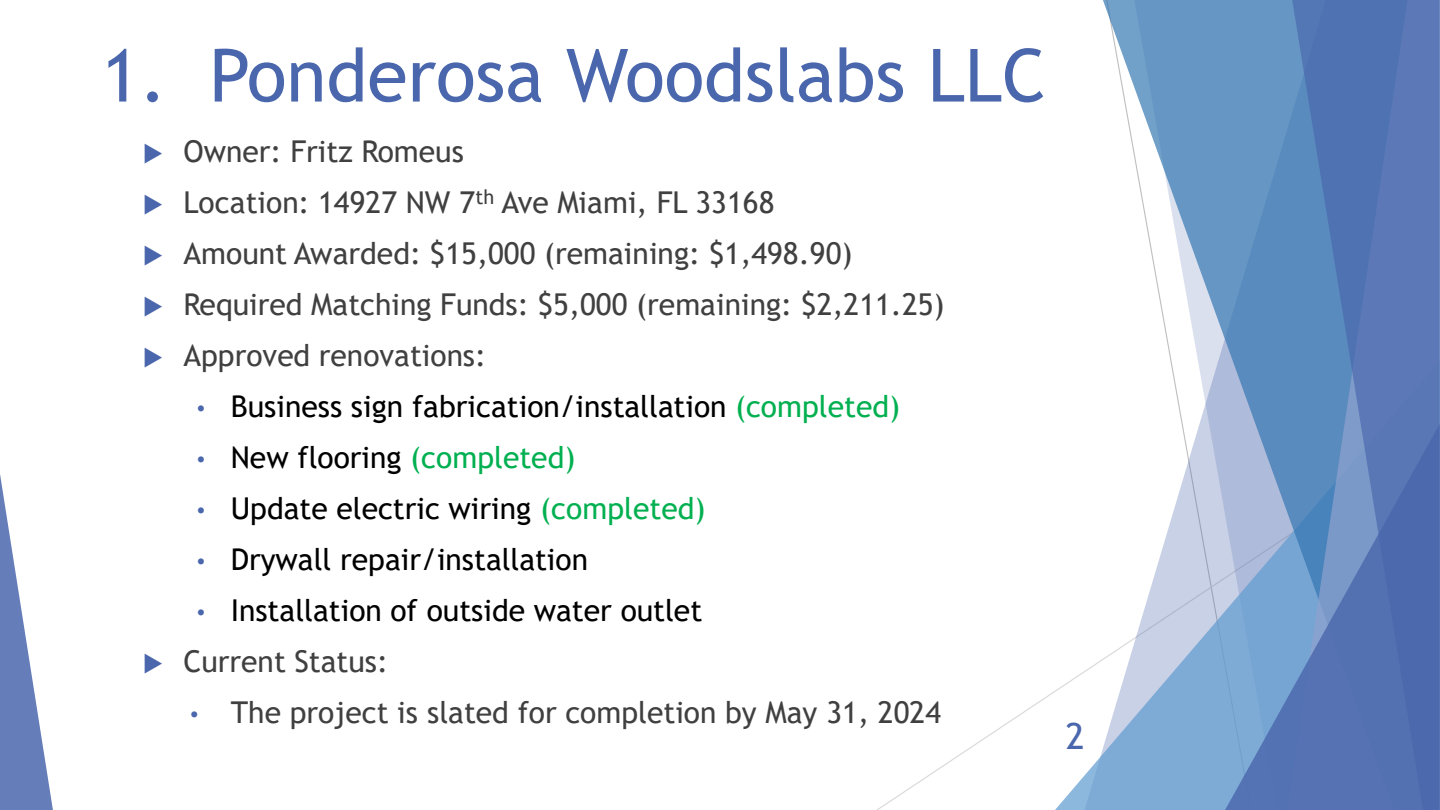
<style>
.page{position:relative;width:1440px;height:810px;background:#fff}
.page>*{position:absolute;margin:0;border:0;box-sizing:border-box;transform-origin:0 0}
.t1{font:73.5px "Trebuchet MS";color:#4a66ac}
.t2{font:36px "Trebuchet MS";color:#4a66ac}
.t3{font:30.15px "Trebuchet MS";color:#000}
.t4{font:30.15px "Trebuchet MS";color:#404040}
.t5{font:30px "Trebuchet MS";color:#404040}
.t6{font:30px "Trebuchet MS";color:#000}
.s1{color:#4a66ac}
.s2{font-family:"Arial";font-size:24px;color:#4a66ac}
.s3{color:#00b050}
</style>
<div class="page">
<svg style="left:1055px;top:659px;width:47px;height:151px"></svg>
<svg style="left:1102px;top:0;width:185px;height:810px"></svg>
<svg style="left:1292px;top:0;width:148px;height:424px;background:#577bb6"></svg>
<svg style="left:1225px;top:424px;width:215px;height:386px;background:#6687be"></svg>
<svg style="left:0;top:474px;width:53px;height:336px"></svg>
<p class="t1" style="left:101px;top:33px;width:946px">1. Ponderosa Woodslabs LLC</p>
<p class="t5" style="left:143px;top:134px;width:322px"><span class="s1">◆</span> Owner: Fritz Romeus</p>
<p class="t5" style="left:143px;top:185px;width:633px"><span class="s1">◆</span> Location: 14927 NW 7<sup>th</sup> Ave Miami, FL 33168</p>
<p class="t4" style="left:143px;top:236px;width:711px"><span class="s1">◆</span> Amount Awarded: $15,000 (remaining: $1,498.90)</p>
<p class="t5" style="left:143px;top:287px;width:803px"><span class="s1">◆</span> Required Matching Funds: $5,000 (remaining: $2,211.25)</p>
<p class="t5" style="left:143px;top:338px;width:345px"><span class="s1">◆</span> Approved renovations:</p>
<p class="t3" style="left:197px;top:389px;width:705px"><span class="s2">•</span> Business sign fabrication/installation <span class="s3">(completed)</span></p>
<p class="t6" style="left:197px;top:440px;width:380px"><span class="s2">•</span> New flooring <span class="s3">(completed)</span></p>
<p class="t6" style="left:197px;top:491px;width:510px"><span class="s2">•</span> Update electric wiring <span class="s3">(completed)</span></p>
<p class="t6" style="left:197px;top:542px;width:393px"><span class="s2">•</span> Drywall repair/installation</p>
<p class="t3" style="left:197px;top:593px;width:507px"><span class="s2">•</span> Installation of outside water outlet</p>
<p class="t5" style="left:143px;top:644px;width:247px"><span class="s1">◆</span> Current Status:</p>
<p class="t5" style="left:190px;top:695px;width:752px"><span class="s2">•</span> The project is slated for completion by May 31, 2024</p>
<p class="t2" style="left:1066px;top:715px;width:20px">2</p>
</div>
